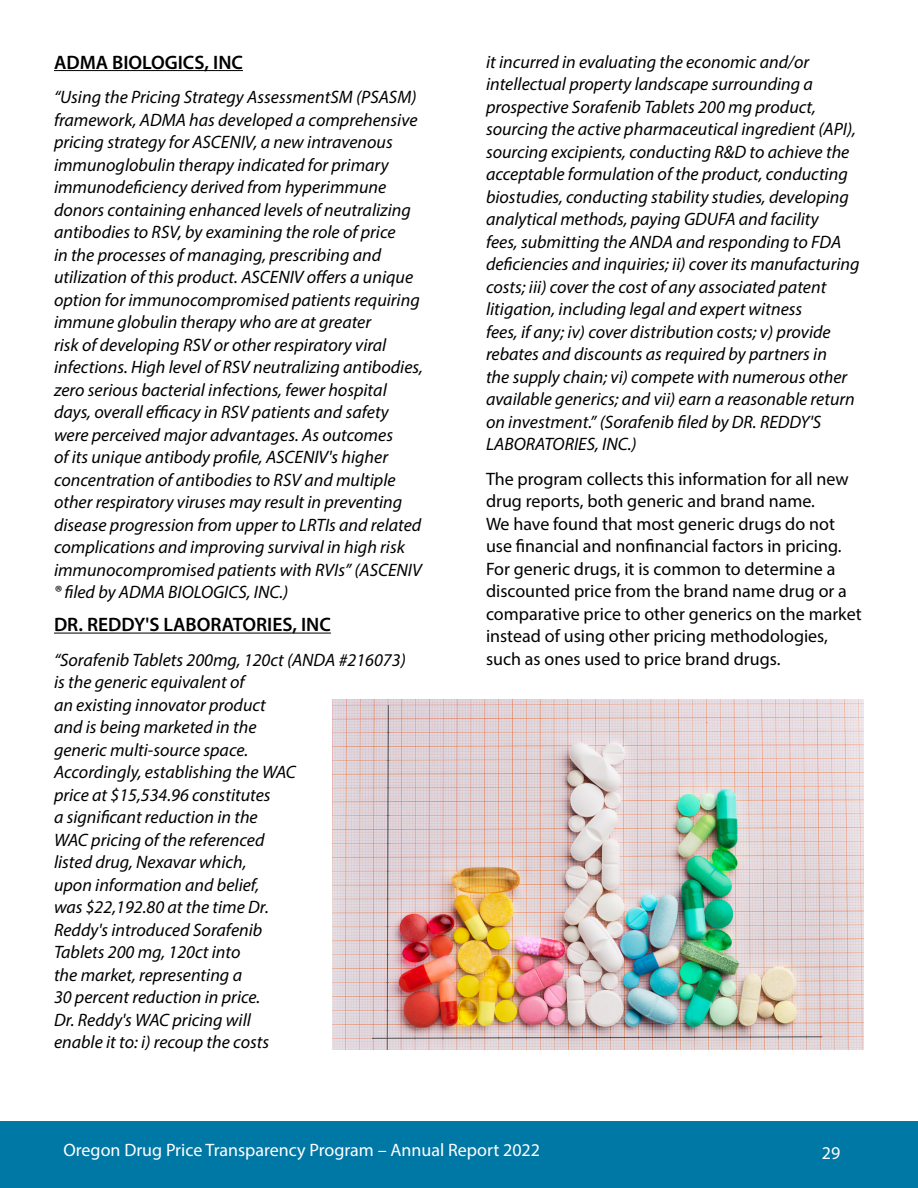
<style>
.page{position:relative;width:918px;height:1188px;background:#fff}
.page>*{position:absolute;margin:0;border:0;box-sizing:border-box;transform-origin:0 0}
.Sub-Head_2{font:600 19.5px "Myriad Pro";color:#000}
.body{font:italic 18px/22.5px "Myriad Pro";color:#000}
.body-2{font:18px/22.5px "Myriad Pro";color:#000}
.t1{font:18px "Myriad Pro";color:#fff}
</style>
<div class="page">
<div style="left:0;top:1121px;width:918px;height:67px;background:#0078a6"></div>
<hr style="left:54px;top:70px;width:189px;height:1px;background:#000">
<hr style="left:54px;top:633px;width:277px;height:1px;background:#000">
<img style="left:333px;top:700px;width:531px;height:350px">
<p class="Sub-Head_2" style="left:54px;top:50px;width:191px">ADMA BIOLOGICS, INC</p>
<p class="body" style="left:54px;top:86px;width:370px">“Using the Pricing Strategy AssessmentSM (PSASM) framework, ADMA has developed a comprehensive pricing strategy for ASCENIV, a new intravenous immunoglobulin therapy indicated for primary immunodeficiency derived from hyperimmune donors containing enhanced levels of neutralizing antibodies to RSV, by examining the role of price<br>in the processes of managing, prescribing and utilization of this product. ASCENIV offers a unique option for immunocompromised patients requiring immune globulin therapy who are at greater<br>risk of developing RSV or other respiratory viral infections. High level of RSV neutralizing antibodies, zero serious bacterial infections, fewer hospital days, overall efficacy in RSV patients and safety were perceived major advantages. As outcomes<br>of its unique antibody profile, ASCENIV's higher concentration of antibodies to RSV and multiple other respiratory viruses may result in preventing disease progression from upper to LRTIs and related complications and improving survival in high risk immunocompromised patients with RVIs” (ASCENIV ® filed by ADMA BIOLOGICS, INC.)</p>
<p class="Sub-Head_2" style="left:54px;top:612px;width:278px">DR. REDDY'S LABORATORIES, INC</p>
<p class="body" style="left:54px;top:648px;width:353px">“Sorafenib Tablets 200mg, 120ct (ANDA #216073) is the generic equivalent of<br>an existing innovator product<br>and is being marketed in the<br>generic multi-source space.<br>Accordingly, establishing the WAC<br>price at $15,534.96 constitutes<br>a significant reduction in the<br>WAC pricing of the referenced<br>listed drug, Nexavar which,<br>upon information and belief,<br>was $22,192.80 at the time Dr.<br>Reddy's introduced Sorafenib<br>Tablets 200 mg, 120ct into<br>the market, representing a<br>30 percent reduction in price.<br>Dr. Reddy's WAC pricing will<br>enable it to: i) recoup the costs</p>
<p class="body" style="left:486px;top:50px;width:375px">it incurred in evaluating the economic and/or intellectual property landscape surrounding a prospective Sorafenib Tablets 200 mg product, sourcing the active pharmaceutical ingredient (API), sourcing excipients, conducting R&amp;D to achieve the acceptable formulation of the product, conducting biostudies, conducting stability studies, developing analytical methods, paying GDUFA and facility<br>fees, submitting the ANDA and responding to FDA deficiencies and inquiries; ii) cover its manufacturing costs; iii) cover the cost of any associated patent litigation, including legal and expert witness<br>fees, if any; iv) cover distribution costs; v) provide rebates and discounts as required by partners in<br>the supply chain; vi) compete with numerous other available generics; and vii) earn a reasonable return on investment.” (Sorafenib filed by DR. REDDY'S LABORATORIES, INC.)</p>
<p class="body-2" style="left:486px;top:467px;width:377px">The program collects this information for all new drug reports, both generic and brand name.<br>We have found that most generic drugs do not use financial and nonfinancial factors in pricing.<br>For generic drugs, it is common to determine a discounted price from the brand name drug or a comparative price to other generics on the market instead of using other pricing methodologies, such as ones used to price brand drugs.</p>
<p class="t1" style="left:63px;top:1139px;width:478px">Oregon Drug Price Transparency Program – Annual Report 2022</p>
<p class="t1" style="left:822px;top:1142px;width:20px">29</p>
</div>
